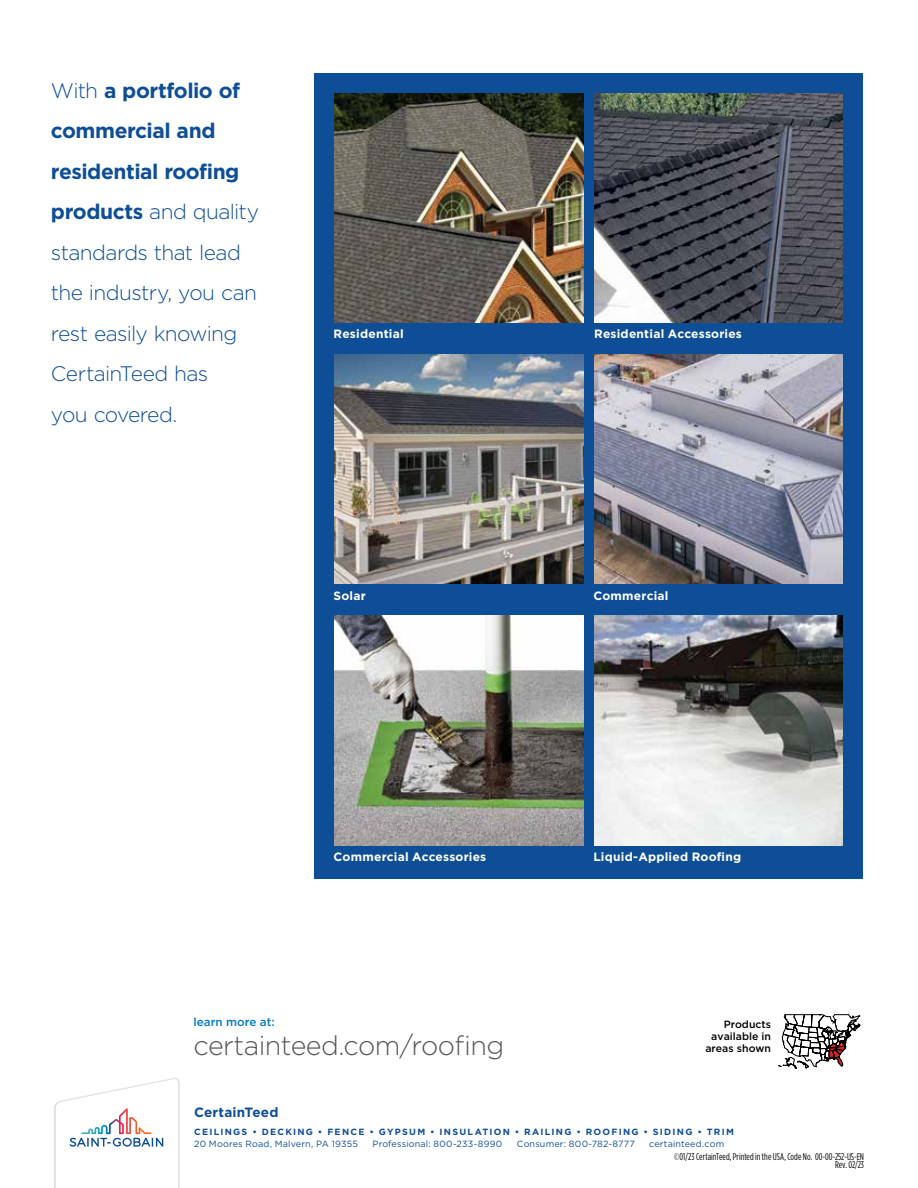
<style>
.page{position:relative;width:918px;height:1188px;background:#fff}
.page>*{position:absolute;margin:0;border:0;box-sizing:border-box;transform-origin:0 0}
.t1{font:300 27px "Gotham";letter-spacing:-.02em;color:#54575a}
.t2{font:300 21px/40.5px "Gotham";letter-spacing:-.03em;color:#0e4e96}
.t3{font:700 13.5px "Gotham";letter-spacing:.015em;color:#0e4e96}
.t4{font:700 12px "Gotham";letter-spacing:.02em;color:#fff}
.t5{font:500 11.7px "Gotham";color:#007ac2}
.t6{font:500 10.5px/12px "Gotham";color:#000;text-align:right}
.t7{font:9.75px/8.2px "Gotham Condensed";letter-spacing:.005em;color:#000;text-align:right}
.t8{font:9px "Gotham";letter-spacing:.02em;color:#0e4e96}
.t9{font:700 9px "Gotham";letter-spacing:.135em;color:#0e4e96}
.s1{font-weight:700}
</style>
<div class="page">
<svg style="left:779px;top:1015px;width:81px;height:54px"></svg>
<div style="left:314px;top:73px;width:549px;height:806px;background:#0e4e96"></div>
<img style="left:334px;top:93px;width:249px;height:230px">
<img style="left:594px;top:93px;width:249px;height:230px">
<img style="left:594px;top:616px;width:249px;height:229px">
<img style="left:334px;top:355px;width:249px;height:229px">
<img style="left:334px;top:616px;width:249px;height:229px">
<img style="left:594px;top:355px;width:249px;height:229px">
<div style="left:53px;top:1077px;width:127px;height:111px;background:#000;opacity:.3"></div>
<svg style="left:55px;top:1079px;width:123px;height:109px"></svg>
<p class="t2" style="left:51px;top:70px;width:210px">With <span class="s1">a portfolio of commercial and residential roofing products</span> and quality standards that lead the industry, you can rest easily knowing<br>CertainTeed has<br>you covered.</p>
<p class="t4" style="left:334px;top:326px;width:72px">Residential</p>
<p class="t4" style="left:594px;top:326px;width:149px">Residential Accessories</p>
<p class="t4" style="left:334px;top:587px;width:34px">Solar</p>
<p class="t4" style="left:593px;top:587px;width:77px">Commercial</p>
<p class="t4" style="left:334px;top:848px;width:154px">Commercial Accessories</p>
<p class="t4" style="left:593px;top:848px;width:149px">Liquid-Applied Roofing</p>
<p class="t5" style="left:194px;top:1014px;width:83px">learn more at:</p>
<p class="t1" style="left:194px;top:1028px;width:312px">certainteed.com/roofing</p>
<p class="t6" style="left:705px;top:1019px;width:67px">Products available in areas shown</p>
<p class="t3" style="left:194px;top:1103px;width:86px">CertainTeed</p>
<p class="t9" style="left:194px;top:1125px;width:541px">CEILINGS • DECKING • FENCE • GYPSUM • INSULATION • RAILING • ROOFING • SIDING • TRIM</p>
<p class="t8" style="left:194px;top:1138px;width:165px">20 Moores Road, Malvern, PA 19355</p>
<p class="t8" style="left:373px;top:1138px;width:131px">Professional: 800-233-8990</p>
<p class="t8" style="left:517px;top:1138px;width:119px">Consumer: 800-782-8777</p>
<p class="t8" style="left:649px;top:1138px;width:77px">certainteed.com</p>
<p class="t7" style="left:674px;top:1152px;width:191px">©01/23 CertainTeed, Printed in the USA, Code No. 00-00-252-US-EN<br>Rev. 02/23</p>
</div>
